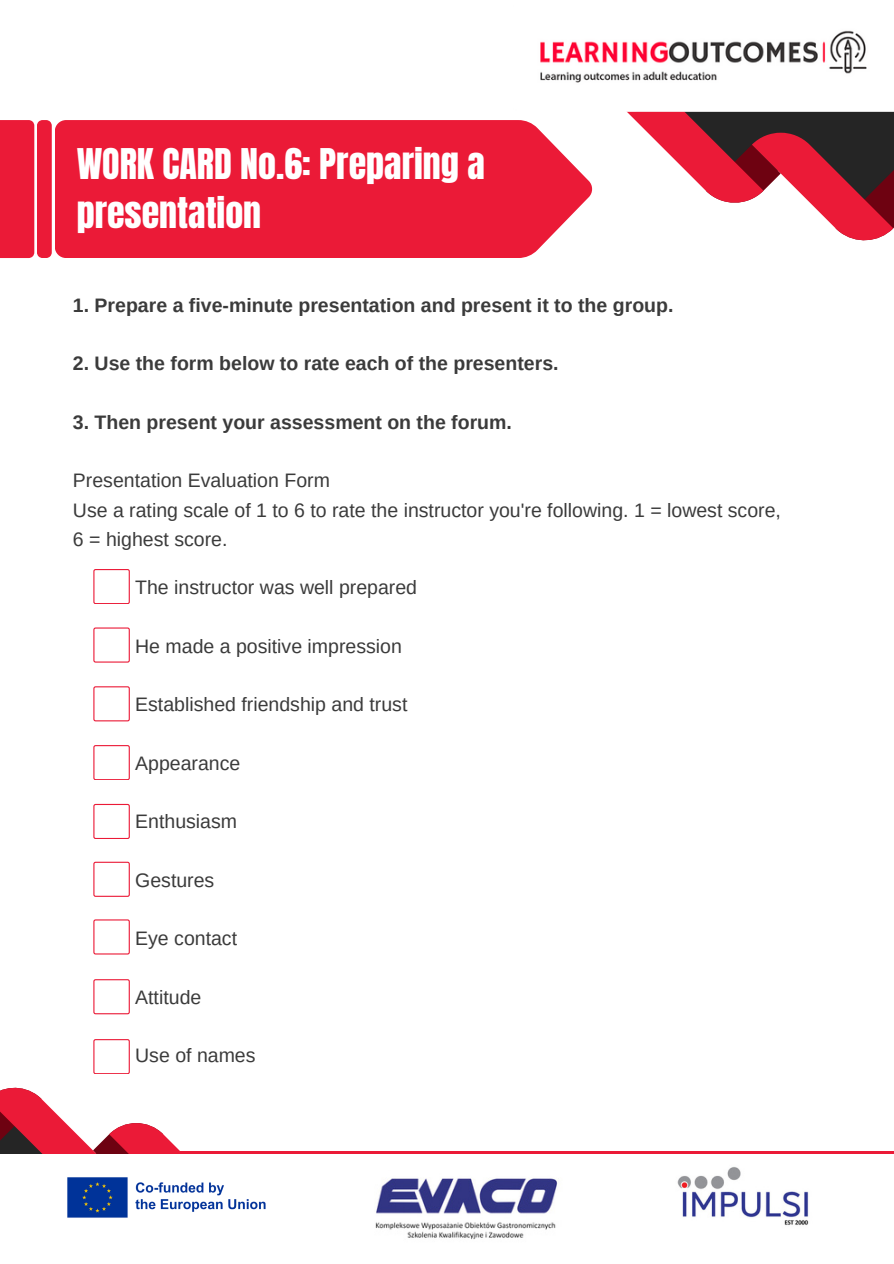
<style>
.page{position:relative;width:894px;height:1264px;background:#fff}
.page>*{position:absolute;margin:0;border:0;box-sizing:border-box;transform-origin:0 0}
.t1{font:36px/49.5px "Anton";color:#fff}
.t2{font:19.5px/29.2px "Arimo";color:#3b3b3b}
.t3{font:700 19.5px "Arimo";color:#3b3b3b}
</style>
<div class="page">
<div style="left:162px;top:1150px;width:731px;height:17px;background:#eb1a37"></div>
<svg style="left:626px;top:111px;width:267px;height:130px"></svg>
<svg style="left:0;top:1087px;width:238px;height:67px"></svg>
<img style="left:540px;top:30px;width:327px;height:53px">
<div style="left:0;top:1154px;width:893px;height:109px;background:#fff"></div>
<img style="left:375px;top:1178px;width:184px;height:62px">
<img style="left:677px;top:1167px;width:132px;height:58px">
<div style="left:55px;top:120px;width:537px;height:138px;background:#eb1a37"></div>
<svg style="left:0;top:120px;width:52px;height:138px"></svg>
<svg style="left:93px;top:569px;width:36px;height:35px"></svg>
<svg style="left:93px;top:627px;width:36px;height:35px"></svg>
<svg style="left:93px;top:686px;width:36px;height:35px"></svg>
<svg style="left:93px;top:745px;width:36px;height:35px"></svg>
<svg style="left:93px;top:804px;width:36px;height:34px"></svg>
<svg style="left:93px;top:861px;width:36px;height:35px"></svg>
<svg style="left:93px;top:919px;width:36px;height:35px"></svg>
<svg style="left:93px;top:979px;width:36px;height:35px"></svg>
<svg style="left:93px;top:1039px;width:36px;height:34px"></svg>
<img style="left:67px;top:1177px;width:199px;height:41px">
<p class="t1" style="left:77px;top:139px;width:409px">WORK CARD No.6: Preparing a presentation</p>
<h2 class="t3" style="left:73px;top:294px;width:602px">1. Prepare a five-minute presentation and present it to the group.</h2>
<h2 class="t3" style="left:73px;top:352px;width:487px">2. Use the form below to rate each of the presenters.</h2>
<h2 class="t3" style="left:73px;top:411px;width:440px">3. Then present your assessment on the forum.</h2>
<p class="t2" style="left:73px;top:466px;width:258px">Presentation Evaluation Form</p>
<p class="t2" style="left:73px;top:495px;width:709px">Use a rating scale of 1 to 6 to rate the instructor you're following. 1 = lowest score,<br>6 = highest score.</p>
<p class="t2" style="left:135px;top:572px;width:283px">The instructor was well prepared</p>
<p class="t2" style="left:135px;top:631px;width:268px">He made a positive impression</p>
<p class="t2" style="left:135px;top:689px;width:273px">Established friendship and trust</p>
<p class="t2" style="left:135px;top:748px;width:107px">Appearance</p>
<p class="t2" style="left:135px;top:806px;width:103px">Enthusiasm</p>
<p class="t2" style="left:135px;top:865px;width:81px">Gestures</p>
<p class="t2" style="left:135px;top:923px;width:103px">Eye contact</p>
<p class="t2" style="left:135px;top:982px;width:68px">Attitude</p>
<p class="t2" style="left:135px;top:1040px;width:122px">Use of names</p>
</div>
